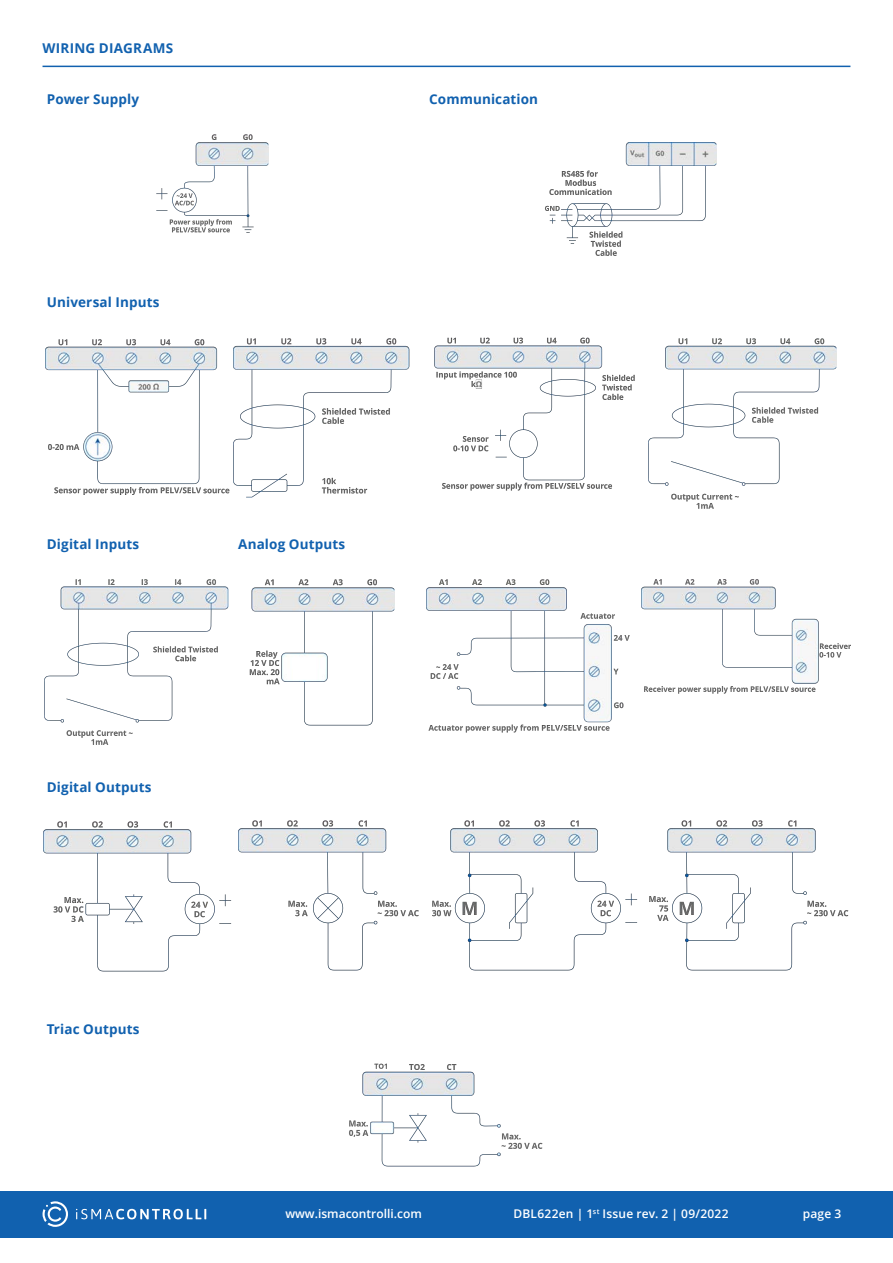
<style>
.page{position:relative;width:893px;height:1263px;background:#fff}
.page>*{position:absolute;margin:0;border:0;box-sizing:border-box;transform-origin:0 0}
.p-small_title{font:700 13.5px "Open Sans";letter-spacing:.01em;color:#1161af}
.p-paragraph_title{font:700 13.5px "Open Sans";letter-spacing:.02em;color:#1161af}
.t1{font:600 12px "Open Sans";letter-spacing:.01em;color:#fff}
</style>
<div class="page">
<div style="left:0;top:1191px;width:893px;height:46px;background:#1161af"></div>
<svg style="left:43px;top:1201px;width:25px;height:26px"></svg>
<svg style="left:76px;top:1209px;width:130px;height:10px"></svg>
<hr style="left:43px;top:66px;width:807px;height:1px;background:#1161af">
<img style="left:156px;top:134px;width:113px;height:99px">
<img style="left:545px;top:143px;width:172px;height:113px">
<img style="left:45px;top:339px;width:189px;height:156px">
<img style="left:234px;top:338px;width:176px;height:159px">
<img style="left:434px;top:337px;width:201px;height:154px">
<img style="left:648px;top:338px;width:189px;height:171px">
<img style="left:44px;top:579px;width:185px;height:166px">
<img style="left:249px;top:579px;width:145px;height:146px">
<img style="left:426px;top:579px;width:204px;height:154px">
<img style="left:642px;top:579px;width:208px;height:115px">
<img style="left:44px;top:821px;width:187px;height:151px">
<img style="left:239px;top:820px;width:180px;height:151px">
<img style="left:432px;top:820px;width:205px;height:151px">
<img style="left:649px;top:820px;width:200px;height:151px">
<img style="left:349px;top:1063px;width:194px;height:104px">
<p class="p-paragraph_title" style="left:43px;top:38px;width:132px">WIRING DIAGRAMS</p>
<p class="p-small_title" style="left:47px;top:90px;width:94px">Power Supply</p>
<p class="p-small_title" style="left:429px;top:90px;width:110px">Communication</p>
<p class="p-small_title" style="left:47px;top:293px;width:114px">Universal Inputs</p>
<p class="p-small_title" style="left:47px;top:535px;width:94px">Digital Inputs</p>
<p class="p-small_title" style="left:238px;top:535px;width:109px">Analog Outputs</p>
<p class="p-small_title" style="left:47px;top:777px;width:106px">Digital Outputs</p>
<p class="p-small_title" style="left:47px;top:1020px;width:94px">Triac Outputs</p>
<p class="t1" style="left:285px;top:1205px;width:138px">www.ismacontrolli.com</p>
<p class="t1" style="left:513px;top:1205px;width:217px">DBL622en | 1<sup>st</sup> Issue rev. 2 | 09/2022</p>
<p class="t1" style="left:803px;top:1205px;width:40px">page 3</p>
</div>
